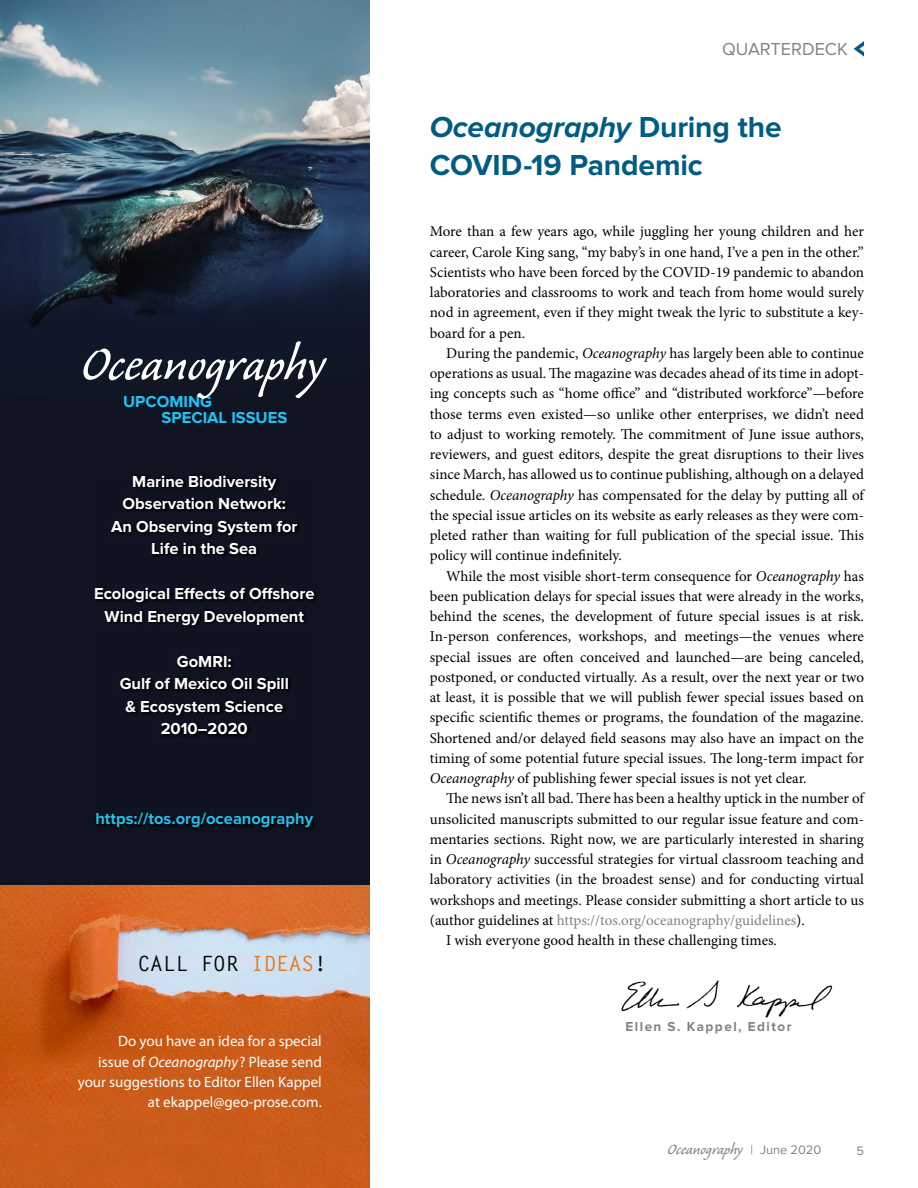
<style>
.page{position:relative;width:918px;height:1188px;background:#fff}
.page>*{position:absolute;margin:0;border:0;box-sizing:border-box;transform-origin:0 0}
.t1{font:60.75px "Caliban Std";color:#fff}
.t2{font:700 30px/37.5px "Proxima Nova";letter-spacing:-.005em;color:#005c83}
.t3{font:700 21px "Letter Gothic Std";color:#000}
.t4{font:18.75px "Caliban Std";color:#808285}
.t5{font:18px "Proxima Nova";color:#808285}
.t6{font:700 16.5px/22.5px "Proxima Nova";color:#fff;text-align:center}
.t7{font:700 16.5px/16.5px "Proxima Nova";color:#20c4f4}
.t8{font:15px/20.2px "Minion Pro";color:#000;text-align:justify}
.t9{font:15px/20.2px "Myriad Pro";color:#fff;text-align:right}
.t10{font:15px "Minion Pro";color:#808285}
.t11{font:700 13.5px "Proxima Nova";letter-spacing:.11em;color:#808285}
.t12{font:12.75px "Proxima Nova";color:#808285}
.s1{color:#de761c}
.s2{font-style:italic}
.s3{color:#000}
.s4{font-family:"Proxima Nova";font-size:12.75px}
</style>
<div class="page">
<img style="left:621px;top:980px;width:212px;height:38px">
<svg style="left:854px;top:41px;width:10px;height:16px"></svg>
<img style="left:0;top:0;width:369px;height:886px">
<img style="left:0;top:886px;width:369px;height:302px">
<div style="left:0;top:1145px;width:328px;height:43px;background:#c95b19"></div>
<svg style="left:93px;top:473px;width:226px;height:359px;fill:#0f1221"></svg>
<h1 class="t1" style="left:81px;top:334px;width:245px">Oceanography</h1>
<p class="t7" style="left:162px;top:393px;width:127px;text-indent:-38px">UPCOMING<br>SPECIAL ISSUES</p>
<p class="t6" style="left:111px;top:471px;width:188px">Marine Biodiversity<br>Observation Network:<br>An Observing System for<br>Life in the Sea</p>
<p class="t6" style="left:94px;top:583px;width:222px">Ecological Effects of Offshore<br>Wind Energy Development</p>
<p class="t6" style="left:120px;top:651px;width:171px">GoMRI:<br>Gulf of Mexico Oil Spill &amp; Ecosystem Science<br>2010–2020</p>
<p class="t7" style="left:95px;top:811px;width:219px">https://tos.org/oceanography</p>
<h3 class="t3" style="left:138px;top:951px;width:190px">CALL FOR <span class="s1">IDEAS</span>!</h3>
<p class="t9" style="left:78px;top:1031px;width:246px">Do you have an idea for a special<br>issue of <span class="s2">Oceanography</span>? Please send your suggestions to Editor Ellen Kappel at ekappel@geo-prose.com.</p>
<p class="t5" style="left:722px;top:39px;width:127px">QUARTERDECK</p>
<h2 class="t2" style="left:430px;top:109px;width:353px"><span class="s2">Oceanography</span> During the<br>COVID-19 Pandemic</h2>
<p class="t8" style="left:430px;top:221px;width:436px">More than a few years ago, while juggling her young children and her career, Carole King sang, “my baby’s in one hand, I’ve a pen in the other.” Scientists who have been forced by the COVID-19 pandemic to abandon laboratories and classrooms to work and teach from home would surely nod in agreement, even if they might tweak the lyric to substitute a key&shy;board for a pen.</p>
<p class="t8" style="left:430px;top:343px;width:436px;text-indent:16px">During the pandemic, <span class="s2">Oceanography</span> has largely been able to continue operations as usual. The magazine was decades ahead of its time in adopt&shy;ing concepts such as “home office” and “distributed workforce”—before those terms even existed—so unlike other enterprises, we didn’t need to adjust to working remotely. The commitment of June issue authors, reviewers, and guest editors, despite the great disruptions to their lives since March, has allowed us to continue publishing, although on a delayed schedule. <span class="s2">Oceanography</span> has compensated for the delay by putting all of the special issue articles on its website as early releases as they were com&shy;pleted rather than waiting for full publication of the special issue. This policy will continue indefinitely.</p>
<p class="t8" style="left:430px;top:566px;width:436px;text-indent:16px">While the most visible short-term consequence for <span class="s2">Oceanography</span> has been publication delays for special issues that were already in the works, behind the scenes, the development of future special issues is at risk.<br>In-person conferences, workshops, and meetings—the venues where special issues are often conceived and launched—are being canceled, postponed, or conducted virtually. As a result, over the next year or two at least, it is possible that we will publish fewer special issues based on specific scientific themes or programs, the foundation of the magazine.<br>Shortened and/or delayed field seasons may also have an impact on the timing of some potential future special issues. The long-term impact for <span class="s2">Oceanography</span> of publishing fewer special issues is not yet clear.</p>
<p class="t8" style="left:446px;top:788px;width:419px">The news isn’t all bad. There has been a healthy uptick in the number of</p>
<p class="t8" style="left:430px;top:809px;width:436px">unsolicited manuscripts submitted to our regular issue feature and com-</p>
<p class="t8" style="left:430px;top:829px;width:436px">mentaries sections. Right now, we are particularly interested in sharing</p>
<p class="t8" style="left:430px;top:849px;width:436px">in <span class="s2">Oceanography</span> successful strategies for virtual classroom teaching and</p>
<p class="t8" style="left:430px;top:869px;width:436px">laboratory activities (in the broadest sense) and for conducting virtual</p>
<p class="t8" style="left:430px;top:890px;width:436px">workshops and meetings. Please consider submitting a short article to us</p>
<p class="t10" style="left:430px;top:910px;width:377px"><span class="s3">(author guidelines at</span> https://tos.org/oceanography/guidelines<span class="s3">).</span></p>
<p class="t8" style="left:446px;top:930px;width:332px">I wish everyone good health in these challenging times.</p>
<p class="t11" style="left:626px;top:1019px;width:168px">Ellen S. Kappel, Editor</p>
<p class="t4" style="left:668px;top:1140px;width:155px">Oceanography <span class="s4">| June 2020</span></p>
<p class="t12" style="left:856px;top:1143px;width:9px">5</p>
</div>
